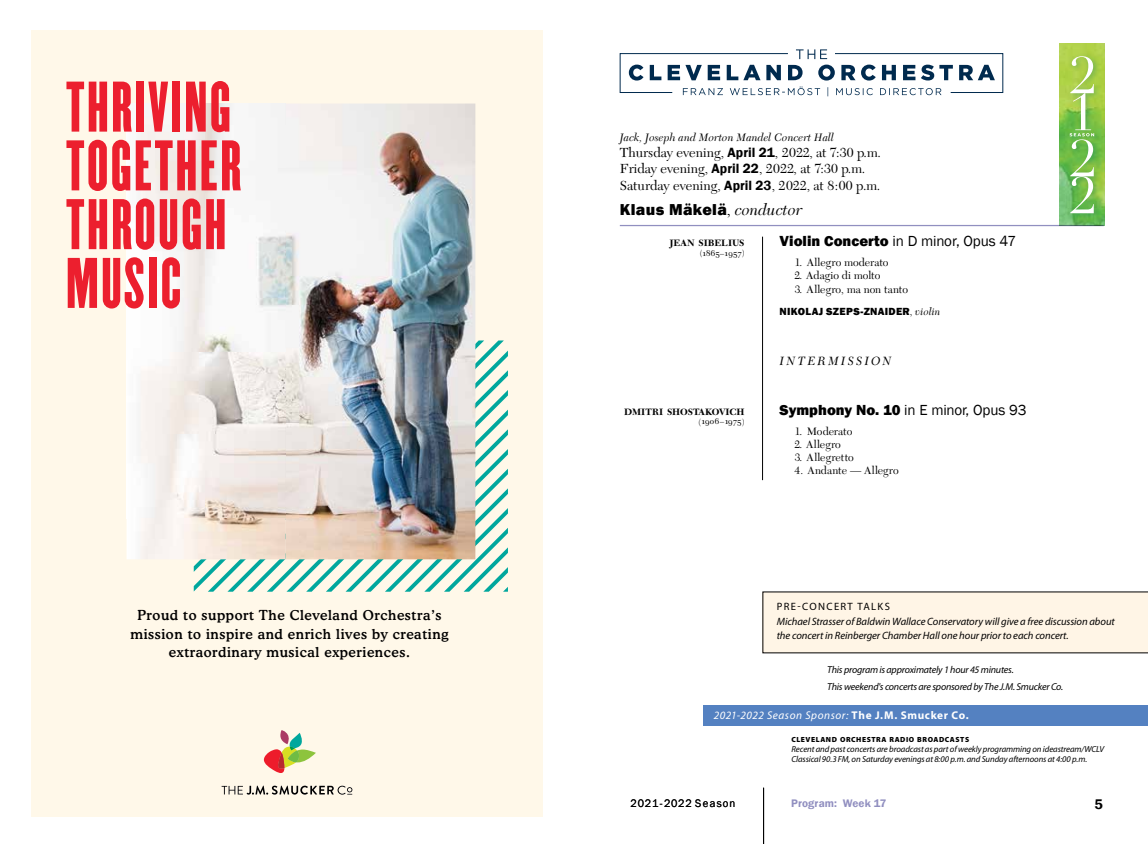
<style>
.page{position:relative;width:1148px;height:844px;background:#fff}
.page>*{position:absolute;margin:0;border:0;box-sizing:border-box;transform-origin:0 0}
.t1{font:62.5px/58.8px "Champion Featherweight";letter-spacing:.04em;color:#ec1f2e}
.t2{font:800 16.25px "Franklin Gothic";letter-spacing:.02em;color:#000}
.t3{font:15px "Franklin Gothic";letter-spacing:-.01em;color:#000}
.t4{font:600 14.38px "Franklin Gothic";color:#000}
.t5{font:13.75px/16.2px "New Caledonia";color:#000}
.t6{font:500 13.75px/18.8px "Cooper TL";letter-spacing:.04em;color:#000;text-align:center}
.t7{font:italic 12.5px "New Caledonia";letter-spacing:.155em;color:#000}
.t8{font:11.25px "New Caledonia";color:#000}
.t9{font:italic 11.25px "Myriad Pro";letter-spacing:.045em;color:#fff}
.t10{font:italic 11.25px "New Caledonia";color:#000}
.t11{font:11.25px "Franklin Gothic";letter-spacing:.095em;color:#000;scale:.96 1}
.t12{font:600 11.25px "Franklin Gothic";letter-spacing:.01em;color:#918fc0}
.t13{font:italic 10.62px/14.4px "Myriad Pro";letter-spacing:-.005em;color:#000}
.t14{font:800 10.62px "Franklin Gothic";letter-spacing:.025em;color:#000}
.t15{font:10.62px "Myriad Pro";letter-spacing:.12em;color:#000}
.t16{font:italic 10px/16.9px "Myriad Pro";letter-spacing:-.02em;color:#000}
.t17{font:700 9.62px "New Caledonia";letter-spacing:-.005em;color:#000}
.t18{font:italic 8.75px/10px "Myriad Pro";letter-spacing:-.01em;color:#000}
.t19{font:8.75px "New Caledonia SC";letter-spacing:.015em;color:#000}
.t20{font:900 7.38px "Myriad Pro";letter-spacing:.075em;color:#000}
.s1{font-family:"Franklin Gothic";font-weight:600}
.s2{font-family:"New Caledonia";font-weight:400}
.s3{font-family:"New Caledonia";font-weight:400;font-style:italic}
.s4{font-weight:800}
.s5{font-family:"New Caledonia"}
.s6{font-weight:700;font-style:normal}
</style>
<div class="page">
<hr style="left:620px;top:225px;width:483px;height:1px;background:#918fc0">
<svg style="left:619px;top:49px;width:384px;height:47px"></svg>
<hr style="left:762px;top:237px;width:1px;height:243px;background:#000">
<div style="left:703px;top:705px;width:445px;height:20px;background:#5481c1"></div>
<hr style="left:763px;top:788px;width:1px;height:56px;background:#000">
<svg style="left:762px;top:591px;width:386px;height:62px;background:#e8dfd2"></svg>
<div style="left:776px;top:602px;width:355px;height:45px;background:#fff5e6"></div>
<img style="left:1059px;top:43px;width:45px;height:183px">
<div style="left:1066px;top:52px;width:35px;height:169px;background:#00776e;opacity:.4"></div>
<div style="left:1068px;top:132px;width:30px;height:9px;background:#00776e;opacity:.4"></div>
<svg style="left:1069px;top:56px;width:25px;height:157px"></svg>
<div style="left:31px;top:30px;width:511px;height:787px;background:#fff8e9"></div>
<svg style="left:194px;top:340px;width:314px;height:252px"></svg>
<img style="left:285px;top:104px;width:190px;height:455px">
<img style="left:127px;top:104px;width:158px;height:455px">
<svg style="left:221px;top:785px;width:131px;height:10px"></svg>
<svg style="left:264px;top:730px;width:52px;height:43px"></svg>
<h1 class="t1" style="left:66px;top:78px;width:176px">THRIVING<br>TOGETHER<br>THROUGH<br>MUSIC</h1>
<h3 class="t6" style="left:130px;top:605px;width:320px">Proud to support The Cleveland Orchestra’s mission to inspire and enrich lives by creating extraordinary musical experiences.</h3>
<p class="t10" style="left:620px;top:131px;width:216px">Jack, Joseph and Morton Mandel Concert Hall</p>
<h3 class="t5" style="left:620px;top:145px;width:262px">Thursday evening, <span class="s1">April 21</span>, 2022, at 7:30 p.m.<br>Friday evening, <span class="s1">April 22</span>, 2022, at 7:30 p.m.<br>Saturday evening, <span class="s1">April 23</span>, 2022, at 8:00 p.m.</h3>
<h2 class="t2" style="left:620px;top:199px;width:184px">Klaus Mäkelä<span class="s2">,</span> <span class="s3">conductor</span></h2>
<p class="t17" style="left:669px;top:237px;width:77px">JEAN SIBELIUS</p>
<h3 class="t3" style="left:779px;top:232px;width:238px"><span class="s4">Violin Concerto</span> in D minor, Opus 47</h3>
<p class="t19" style="left:699px;top:248px;width:46px"><span class="s5">(</span>1865–1957<span class="s5">)</span></p>
<p class="t8" style="left:794px;top:256px;width:95px">1. Allegro moderato</p>
<p class="t8" style="left:794px;top:269px;width:87px">2. Adagio di molto</p>
<p class="t8" style="left:794px;top:282px;width:115px">3. Allegro, ma non tanto</p>
<p class="t14" style="left:779px;top:305px;width:162px">NIKOLAJ SZEPS-ZNAIDER<span class="s2">,</span> <span class="s3">violin</span></p>
<h3 class="t7" style="left:779px;top:354px;width:113px">INTERMISSION</h3>
<p class="t17" style="left:624px;top:406px;width:122px">DMITRI SHOSTAKOVICH</p>
<h3 class="t3" style="left:779px;top:401px;width:248px"><span class="s4">Symphony No. 10</span> in E minor, Opus 93</h3>
<p class="t19" style="left:698px;top:416px;width:48px"><span class="s5">(</span>1906 – 1975<span class="s5">)</span></p>
<p class="t8" style="left:794px;top:425px;width:59px">1. Moderato</p>
<p class="t8" style="left:794px;top:438px;width:48px">2. Allegro</p>
<p class="t8" style="left:794px;top:451px;width:61px">3. Allegretto</p>
<p class="t8" style="left:794px;top:464px;width:106px">4. Andante — Allegro</p>
<p class="t15" style="left:777px;top:600px;width:115px">PRE-CONCERT TALKS</p>
<p class="t13" style="left:776px;top:613px;width:339px">Michael Strasser of Baldwin Wallace Conservatory will give a free discussion about the concert in Reinberger Chamber Hall one hour prior to each concert.</p>
<p class="t16" style="left:827px;top:661px;width:238px">This program is approximately 1 hour 45 minutes.<br>This weekend's concerts are sponsored by The J.M. Smucker Co.</p>
<p class="t9" style="left:714px;top:708px;width:256px">2021-2022 Season Sponsor: <span class="s6">The J.M. Smucker Co.</span></p>
<p class="t20" style="left:791px;top:735px;width:179px">CLEVELAND ORCHESTRA RADIO BROADCASTS</p>
<p class="t18" style="left:791px;top:744px;width:314px">Recent and past concerts are broadcast as part of weekly programming on ideastream/WCLV<br>Classical 90.3 FM, on Saturday evenings at 8:00 p.m. and Sunday afternoons at 4:00 p.m.</p>
<p class="t11" style="left:630px;top:796px;width:111px">2021-2022 Season</p>
<p class="t12" style="left:791px;top:796px;width:97px">Program: Week 17</p>
<h3 class="t4" style="left:1094px;top:795px;width:10px">5</h3>
</div>
